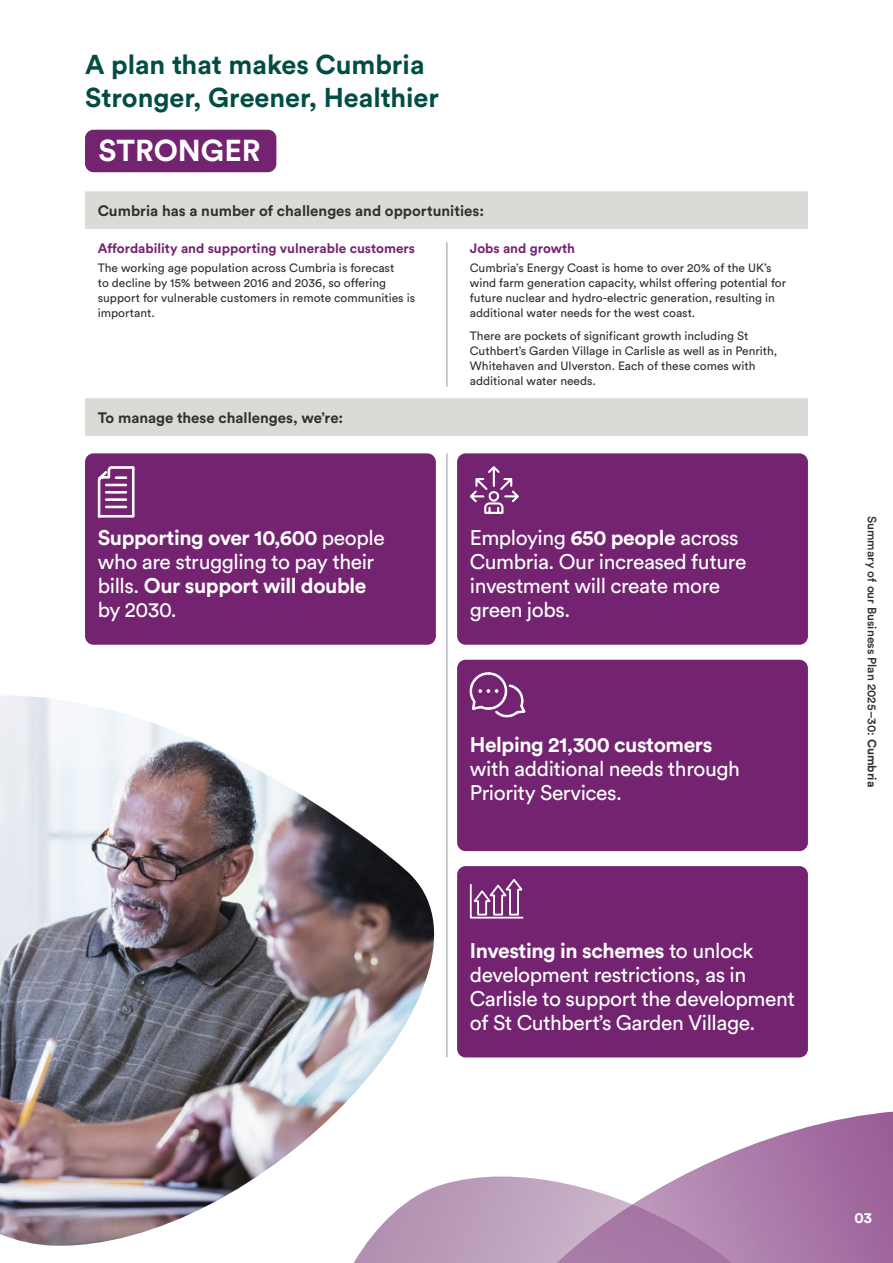
<style>
.page{position:relative;width:893px;height:1263px;background:#fff}
.page>*{position:absolute;margin:0;border:0;box-sizing:border-box;transform-origin:0 0}
.t1{font:700 30px "Circular Std";color:#fff}
.t2{font:700 27px/33px "Circular Std";color:#004d44}
.t3{font:21px/24px "Circular Std";letter-spacing:-.02em;color:#fff}
.t4{font:700 21px "Circular Std";letter-spacing:-.02em;color:#fff}
.t5{font:700 15px "Circular Std";color:#312f30}
.t6{font:700 15px "Circular Std";color:#fff}
.t7{font:700 13.5px "Circular Std";color:#742371}
.t8{font:12px/15px "Circular Std";color:#312f30}
.t9{font:500 12px "Circular Std";color:#312f30}
.s1{font-weight:700}
</style>
<div class="page">
<img style="left:0;top:696px;width:435px;height:550px">
<svg style="left:326px;top:1138px;width:198px;height:125px"></svg>
<svg style="left:524px;top:1111px;width:369px;height:152px"></svg>
<div style="left:85px;top:130px;width:191px;height:42px;background:#742371;border-radius:9px"></div>
<svg style="left:85px;top:191px;width:723px;height:245px"></svg>
<hr style="left:446px;top:242px;width:1px;height:145px;background:#939598">
<div style="left:85px;top:453px;width:351px;height:192px;background:#742371;border-radius:9px"></div>
<svg style="left:98px;top:466px;width:37px;height:52px"></svg>
<hr style="left:446px;top:453px;width:1px;height:604px;background:#939598">
<div style="left:457px;top:453px;width:351px;height:192px;background:#742371;border-radius:9px"></div>
<svg style="left:470px;top:466px;width:49px;height:48px"></svg>
<div style="left:457px;top:660px;width:351px;height:191px;background:#742371;border-radius:9px"></div>
<svg style="left:470px;top:672px;width:55px;height:45px"></svg>
<div style="left:457px;top:866px;width:351px;height:191px;background:#742371;border-radius:9px"></div>
<svg style="left:470px;top:879px;width:53px;height:39px"></svg>
<h2 class="t2" style="left:85px;top:48px;width:355px">A plan that makes Cumbria<br>Stronger, Greener, Healthier</h2>
<h1 class="t1" style="left:98px;top:131px;width:164px">STRONGER</h1>
<p class="t5" style="left:98px;top:201px;width:388px">Cumbria has a number of challenges and opportunities:</p>
<p class="t7" style="left:98px;top:239px;width:319px">Affordability and supporting vulnerable customers</p>
<p class="t8" style="left:98px;top:260px;width:319px">The working age population across Cumbria is forecast<br>to decline by 15% between 2016 and 2036, so offering support for vulnerable customers in remote communities is important.</p>
<p class="t7" style="left:470px;top:239px;width:107px">Jobs and growth</p>
<p class="t8" style="left:470px;top:260px;width:318px">Cumbria’s Energy Coast is home to over 20% of the UK’s wind farm generation capacity, whilst offering potential for future nuclear and hydro-electric generation, resulting in additional water needs for the west coast.</p>
<p class="t8" style="left:470px;top:329px;width:309px">There are pockets of significant growth including St Cuthbert’s Garden Village in Carlisle as well as in Penrith, Whitehaven and Ulverston. Each of these comes with additional water needs.</p>
<p class="t5" style="left:98px;top:408px;width:247px">To manage these challenges, we’re:</p>
<h3 class="t3" style="left:98px;top:526px;width:288px"><span class="s1">Supporting over 10,600</span> people who are struggling to pay their bills. <span class="s1">Our support will double </span>by 2030.</h3>
<h3 class="t3" style="left:470px;top:526px;width:278px">Employing <span class="s1">650 people</span> across<br>Cumbria. Our increased future investment will create more green jobs.</h3>
<h3 class="t4" style="left:470px;top:731px;width:244px">Helping 21,300 customers</h3>
<h3 class="t3" style="left:470px;top:756px;width:271px">with additional needs through<br>Priority Services.</h3>
<h3 class="t3" style="left:470px;top:938px;width:327px"><span class="s1">Investing in schemes</span> to unlock development restrictions, as in Carlisle to support the development of St Cuthbert’s Garden Village.</h3>
<p class="t9" style="left:879px;top:516px;width:273px;rotate:90deg">Summary of our Business Plan 2025–30: <span class="s1">Cumbria</span></p>
<p class="t6" style="left:855px;top:1208px;width:19px">03</p>
</div>
